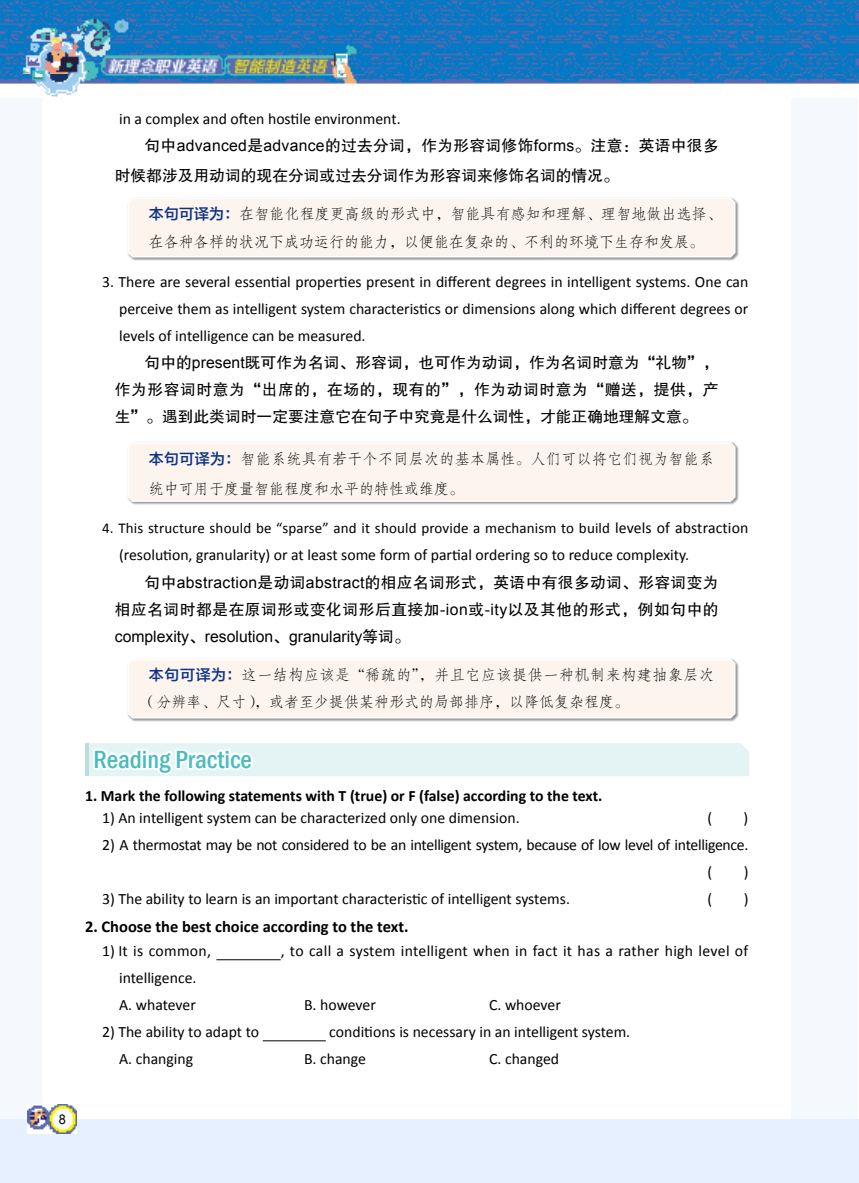
<style>
.page{position:relative;width:859px;height:1183px;background:#fff}
.page>*{position:absolute;margin:0;border:0;box-sizing:border-box;transform-origin:0 0}
.t1{font:500 condensed 25.5px "Franklin Gothic";color:#49bcbc}
.t2{font:700 16.5px "Calibri";color:#000}
.t3{font:15.75px/27px "Calibri";color:#000;text-align:justify}
.t4{font:15.75px/27px "FZHTJW GB1 0";letter-spacing:.02em;color:#000;text-align:justify}
.t5{font:15.75px/27px "Calibri";letter-spacing:-.02em;color:#000}
.t6{font:15.75px/30px "FZHTJW GB1 0";color:#000}
.t7{font:15.75px "Calibri";letter-spacing:.02em;color:#000}
.t8{font:700 15.75px "Calibri";color:#000}
.t9{font:15.75px "Arial";color:#000}
.t10{font:15px/27px "FZFSK GBK1 0";letter-spacing:.005em;color:#000}
.t11{font:15px "Calibri";letter-spacing:.01em;color:#000}
.t12{font:15px/27px "FZFSK GBK1 0";letter-spacing:.04em;color:#000}
.t13{font:13.35px "Arial";color:#000;scale:.95 1}
.s1{font-family:"Arial"}
.s2{font-family:"FZLTZHJW GB1 0";color:#0c3388}
.s3{font-size:15.75px}
.s4{font-family:"FZHTJW GB1 0"}
</style>
<div class="page">
<div style="left:0;top:0;width:858px;height:1182px;background:#f5f8fd"></div>
<div style="left:43px;top:30px;width:748px;height:1152px;background:#fff"></div>
<div style="left:0;top:1118px;width:859px;height:64px;background:#e7f0ff"></div>
<img style="left:0;top:0;width:859px;height:97px">
<img style="left:27px;top:1104px;width:50px;height:29px">
<svg style="left:810px;top:30px;width:49px;height:29px"></svg>
<hr style="left:216px;top:959px;width:65px;height:1px;background:#000">
<hr style="left:263px;top:1040px;width:63px;height:1px;background:#000">
<div style="left:127px;top:197px;width:612px;height:64px;background:#000;opacity:.75"></div>
<svg style="left:127px;top:197px;width:609px;height:61px;background:#fcf3ed"></svg>
<div style="left:127px;top:441px;width:612px;height:64px;background:#000;opacity:.75"></div>
<svg style="left:127px;top:441px;width:609px;height:61px;background:#fcf4ed"></svg>
<div style="left:127px;top:658px;width:612px;height:63px;background:#000;opacity:.75"></div>
<svg style="left:127px;top:658px;width:609px;height:61px;background:#fcf3ed"></svg>
<svg style="left:85px;top:743px;width:664px;height:33px;background:#e7f4f4"></svg>
<p class="t13" style="left:59px;top:1110px;width:9px">8</p>
<p class="t3" style="left:119px;top:105px;width:283px">in a complex and often hostile environment.</p>
<p class="t6" style="left:115px;top:131px;width:605px;text-indent:30px">句中<span class="s1">advanced</span>是<span class="s1">advance</span>的过去分词，作为形容词修饰<span class="s1">forms</span>。注意：英语中很多时候都涉及用动词的现在分词或过去分词作为形容词来修饰名词的情况。</p>
<p class="t10" style="left:149px;top:201px;width:574px"><span class="s2">本句可译为：</span>在智能化程度更高级的形式中，智能具有感知和理解、理智地做出选择、在各种各样的状况下成功运行的能力，以便能在复杂的、不利的环境下生存和发展。</p>
<p class="t3" style="left:119px;top:268px;width:631px;text-indent:-17px">3. There are several essential properties present in different degrees in intelligent systems. One can perceive them as intelligent system characteristics or dimensions along which different degrees or levels of intelligence can be measured.</p>
<p class="t4" style="left:115px;top:349px;width:605px;text-indent:30px">句中的<span class="s1">present</span>既可作为名词、形容词，也可作为动词，作为名词时意为“礼物”，作为形容词时意为“出席的，在场的，现有的”，作为动词时意为“赠送，提供，产生”。遇到此类词时一定要注意它在句子中究竟是什么词性，才能正确地理解文意。</p>
<p class="t10" style="left:149px;top:444px;width:567px;line-height:30px"><span class="s2">本句可译为：</span>智能系统具有若干个不同层次的基本属性。人们可以将它们视为智能系统中可用于度量智能程度和水平的特性或维度。</p>
<p class="t11" style="left:102px;top:518px;width:648px">4. This structure should be “sparse” and it should provide a mechanism to build <span class="s3">levels of abstraction</span></p>
<p class="t3" style="left:119px;top:541px;width:571px">(resolution, granularity) or at least some form of partial ordering so to reduce complexity.</p>
<p class="t4" style="left:115px;top:569px;width:605px;text-align:right">句中<span class="s1">abstraction</span>是动词<span class="s1">abstract</span>的相应名词形式，英语中有很多动词、形容词变为<br>相应名词时都是在原词形或变化词形后直接加<span class="s1">-ion</span>或<span class="s1">-ity</span>以及其他的形式，例如句中的</p>
<p class="t9" style="left:115px;top:626px;width:296px">complexity<span class="s4">、</span>resolution<span class="s4">、</span>granularity<span class="s4">等词。</span></p>
<p class="t12" style="left:141px;top:662px;width:574px;text-indent:8px"><span class="s2">本句可译为：</span>这一结构应该是“稀疏的”，并且它应该提供一种机制来构建抽象层次（分辨率、尺寸），或者至少提供某种形式的局部排序，以降低复杂程度。</p>
<h1 class="t1" style="left:94px;top:742px;width:160px">Reading Practice</h1>
<p class="t8" style="left:85px;top:785px;width:519px">1. Mark the following statements with T (true) or F (false) according to the text.</p>
<p class="t3" style="left:102px;top:804px;width:419px">1) An intelligent system can be characterized only one dimension.</p>
<p class="t3" style="left:707px;top:804px;width:6px">(</p>
<p class="t3" style="left:744px;top:804px;width:6px">)</p>
<p class="t5" style="left:707px;top:831px;width:43px;text-indent:-605px">2) A thermostat may be not considered to be an intelligent system, because of low level of intelligence. (</p>
<p class="t3" style="left:744px;top:858px;width:6px">)</p>
<p class="t3" style="left:102px;top:885px;width:469px">3) The ability to learn is an important characteristic of intelligent systems.</p>
<p class="t3" style="left:707px;top:885px;width:6px">(</p>
<p class="t3" style="left:744px;top:885px;width:6px">)</p>
<p class="t2" style="left:85px;top:915px;width:325px">2. Choose the best choice according to the text.</p>
<p class="t7" style="left:102px;top:940px;width:111px">1) It is common,</p>
<p class="t7" style="left:281px;top:940px;width:469px">, to call a system intelligent when in fact it has a rather high level of</p>
<p class="t3" style="left:119px;top:964px;width:79px">intelligence.<br>A. whatever</p>
<p class="t3" style="left:304px;top:991px;width:73px">B. however</p>
<p class="t3" style="left:489px;top:991px;width:73px">C. whoever</p>
<p class="t3" style="left:102px;top:1018px;width:159px">2) The ability to adapt to</p>
<p class="t3" style="left:329px;top:1018px;width:302px">conditions is necessary in an intelligent system.</p>
<p class="t3" style="left:119px;top:1045px;width:76px">A. changing</p>
<p class="t3" style="left:304px;top:1045px;width:63px">B. change</p>
<p class="t3" style="left:489px;top:1045px;width:72px">C. changed</p>
</div>
